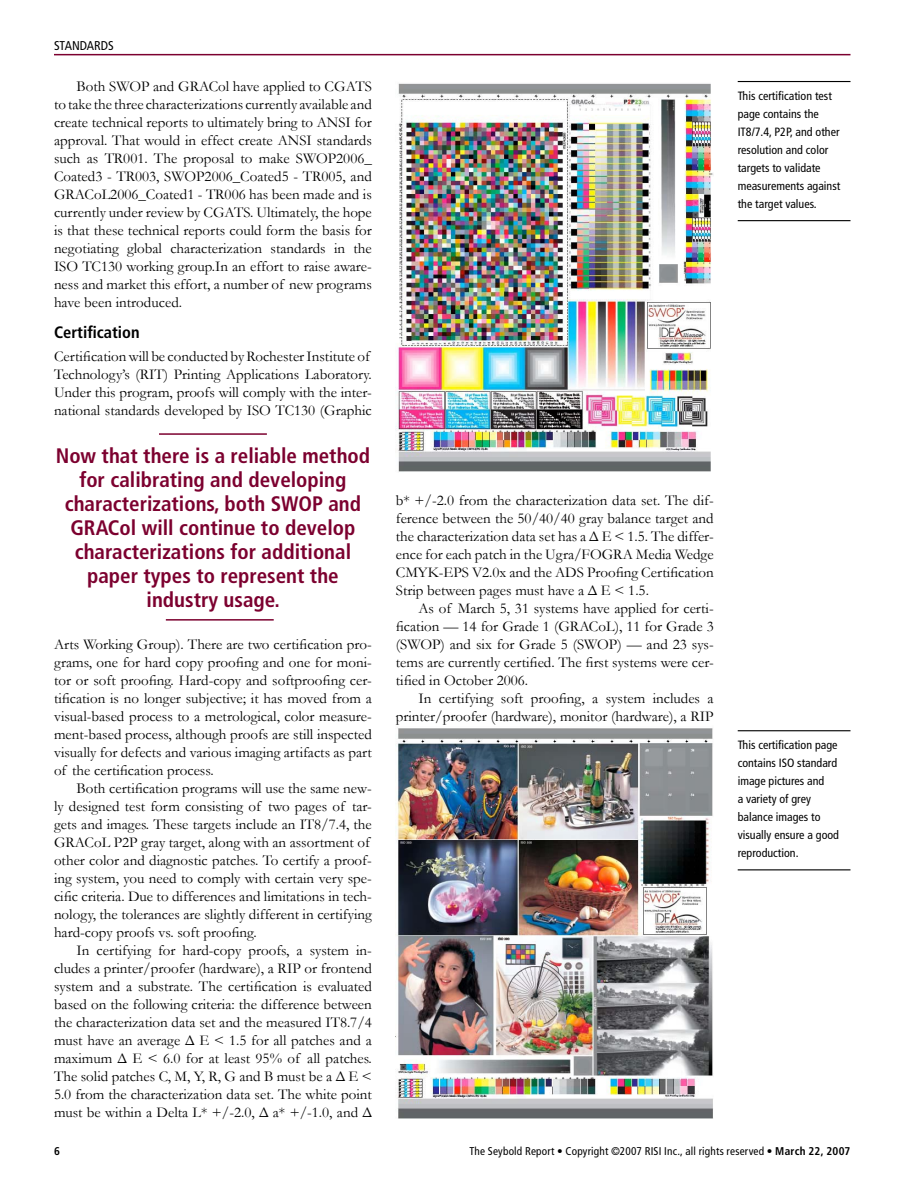
<style>
.page{position:relative;width:918px;height:1188px;background:#fff}
.page>*{position:absolute;margin:0;border:0;box-sizing:border-box;transform-origin:0 0}
._11_PullQuote{font:700 condensed 21px/24px "Frutiger";color:#7c002f;text-align:center}
._04_SectionHead{font:700 condensed 16.5px "Frutiger";color:#000}
._07_Text{font:15px/18px "Garamond";color:#000;text-align:justify}
._08_Text1stPar{font:15px/18px "Garamond";color:#000}
._18_topline-L{font:condensed 12.75px "Frutiger";color:#000}
._13_IllusCaption{font:condensed 12px/18px "Frutiger";color:#000}
.t1{font:condensed 11.25px "Frutiger";letter-spacing:.015em;color:#000}
.t2{font:700 condensed 11.25px "Frutiger";color:#000}
.s1{font-weight:700}
</style>
<div class="page">
<hr style="left:54px;top:54px;width:796px;height:1px;background:#7c002f">
<img style="left:397px;top:83px;width:316px;height:389px">
<hr style="left:738px;top:81px;width:112px;height:1px;background:#000">
<hr style="left:738px;top:220px;width:112px;height:1px;background:#000">
<img style="left:397px;top:728px;width:316px;height:390px">
<hr style="left:738px;top:730px;width:112px;height:1px;background:#000">
<hr style="left:738px;top:869px;width:112px;height:1px;background:#000">
<hr style="left:159px;top:433px;width:108px;height:2px;background:#7c002f">
<hr style="left:166px;top:619px;width:108px;height:2px;background:#7c002f">
<p class="_18_topline-L" style="left:54px;top:38px;width:61px">STANDARDS</p>
<p class="_07_Text" style="left:54px;top:77px;width:319px;text-indent:23px">Both SWOP and GRACol have applied to CGATS to take the three characterizations currently available and create technical reports to ultimately bring to ANSI for approval. That would in effect create ANSI standards such as TR001. The proposal to make SWOP2006_ Coated3 - TR003, SWOP2006_Coated5 - TR005, and GRACoL2006_Coated1 - TR006 has been made and is currently under review by CGATS. Ultimately, the hope is that these technical reports could form the basis for negotiating global characterization standards in the ISO TC130 working group.In an effort to raise aware&shy;ness and market this effort, a number of new programs have been introduced.</p>
<p class="_04_SectionHead" style="left:54px;top:323px;width:87px">Certification</p>
<p class="_08_Text1stPar" style="left:54px;top:347px;width:319px">Certification will be conducted by Rochester Institute of Technology’s (RIT) Printing Applications Laboratory.<br>Under this program, proofs will comply with the inter&shy;national standards developed by ISO TC130 (Graphic</p>
<p class="_11_PullQuote" style="left:56px;top:443px;width:316px">Now that there is a reliable method for calibrating and developing characterizations, both SWOP and<br>GRACol will continue to develop characterizations for additional paper types to represent the industry usage.</p>
<p class="_08_Text1stPar" style="left:54px;top:635px;width:319px;text-align:justify">Arts Working Group). There are two certification pro&shy;grams, one for hard copy proofing and one for moni&shy;tor or soft proofing. Hard-copy and softproofing cer&shy;tification is no longer subjective; it has moved from a visual-based process to a metrological, color measure&shy;ment-based process, although proofs are still inspected visually for defects and various imaging artifacts as part of the certification process.</p>
<p class="_07_Text" style="left:54px;top:779px;width:319px;text-align:left;text-indent:23px">Both certification programs will use the same new&shy;ly designed test form consisting of two pages of tar&shy;gets and images. These targets include an IT8/7.4, the GRACoL P2P gray target, along with an assortment of other color and diagnostic patches. To certify a proof&shy;ing system, you need to comply with certain very spe&shy;cific criteria. Due to differences and limitations in tech&shy;nology, the tolerances are slightly different in certifying hard-copy proofs vs. soft proofing.</p>
<p class="_07_Text" style="left:54px;top:941px;width:319px;text-indent:23px">In certifying for hard-copy proofs, a system in&shy;cludes a printer/proofer (hardware), a RIP or frontend system and a substrate. The certification is evaluated based on the following criteria: the difference between the characterization data set and the measured IT8.7/4 must have an average Δ E &lt; 1.5 for all patches and a maximum Δ E &lt; 6.0 for at least 95% of all patches.<br>The solid patches C, M, Y, R, G and B must be a Δ E &lt; 5.0 from the characterization data set. The white point must be within a Delta L* +/-2.0, Δ a* +/-1.0, and Δ</p>
<p class="_07_Text" style="left:396px;top:491px;width:319px">b* +/-2.0 from the characterization data set. The dif&shy;ference between the 50/40/40 gray balance target and the characterization data set has a Δ E &lt; 1.5. The differ&shy;ence for each patch in the Ugra/FOGRA Media Wedge CMYK-EPS V2.0x and the ADS Proofing Certification Strip between pages must have a Δ E &lt; 1.5.</p>
<p class="_07_Text" style="left:396px;top:599px;width:319px;text-indent:23px">As of March 5, 31 systems have applied for certi&shy;fication — 14 for Grade 1 (GRACoL), 11 for Grade 3 (SWOP) and six for Grade 5 (SWOP) — and 23 sys&shy;tems are currently certified. The first systems were cer&shy;tified in October 2006.</p>
<p class="_07_Text" style="left:396px;top:689px;width:319px;text-align:right">In certifying soft proofing, a system includes a printer/proofer (hardware), monitor (hardware), a RIP</p>
<p class="_13_IllusCaption" style="left:738px;top:87px;width:104px">This certification test page contains the<br>IT8/7.4, P2P, and other resolution and color targets to validate measurements against the target values.</p>
<p class="_13_IllusCaption" style="left:738px;top:736px;width:103px">This certification page contains ISO standard image pictures and<br>a variety of grey balance images to visually ensure a good reproduction.</p>
<p class="t2" style="left:54px;top:1145px;width:7px">6</p>
<p class="t1" style="left:469px;top:1145px;width:383px">The Seybold Report • Copyright ©2007 RISI Inc., all rights reserved • <span class="s1">March 22, 2007</span></p>
</div>
